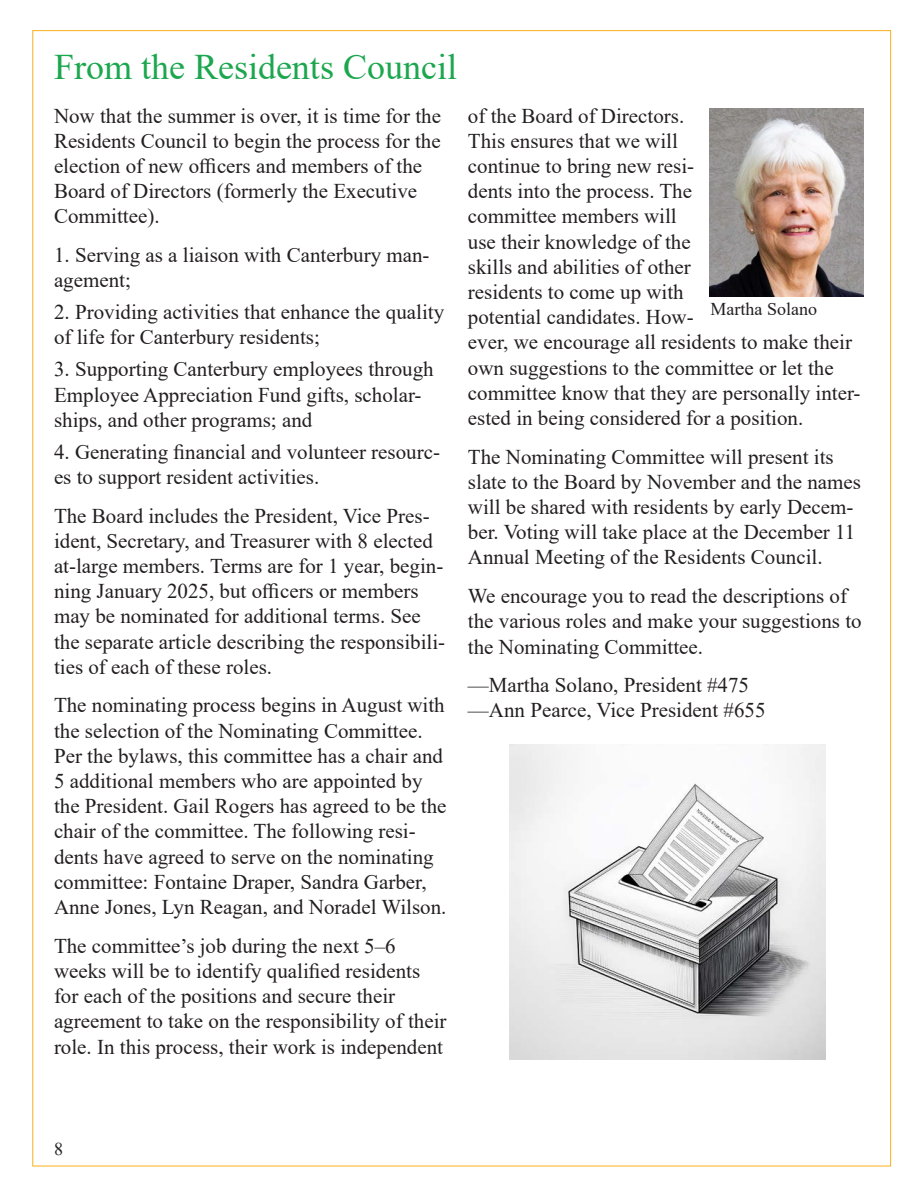
<style>
.page{position:relative;width:918px;height:1188px;background:#fff}
.page>*{position:absolute;margin:0;border:0;box-sizing:border-box;transform-origin:0 0}
.t1{font:36px "Times New Roman";color:#1ca74f}
.t2{font:21px/25.2px "Times New Roman";color:#231f20}
.t3{font:18px "Times New Roman";color:#231f20}
</style>
<div class="page">
<img style="left:510px;top:744px;width:315px;height:315px">
<img style="left:710px;top:108px;width:154px;height:189px">
<p class="t1" style="left:54px;top:42px;width:405px">From the Residents Council</p>
<p class="t2" style="left:54px;top:102px;width:389px">Now that the summer is over, it is time for the Residents Council to begin the process for the election of new officers and members of the Board of Directors (formerly the Executive Committee).</p>
<p class="t2" style="left:54px;top:242px;width:377px">1. Serving as a liaison with Canterbury man&shy;agement;</p>
<p class="t2" style="left:54px;top:299px;width:392px">2. Providing activities that enhance the quality of life for Canterbury residents;</p>
<p class="t2" style="left:54px;top:356px;width:381px">3. Supporting Canterbury employees through<br>Employee Appreciation Fund gifts, scholar&shy;ships, and other programs; and</p>
<p class="t2" style="left:54px;top:438px;width:388px">4. Generating financial and volunteer resourc&shy;es to support resident activities.</p>
<p class="t2" style="left:54px;top:502px;width:393px">The Board includes the President, Vice Pres&shy;ident, Secretary, and Treasurer with 8 elected at-large members. Terms are for 1 year, begin&shy;ning January 2025, but officers or members may be nominated for additional terms. See the separate article describing the responsibili&shy;ties of each of these roles.</p>
<p class="t2" style="left:54px;top:692px;width:394px">The nominating process begins in August with the selection of the Nominating Committee.<br>Per the bylaws, this committee has a chair and 5 additional members who are appointed by the President. Gail Rogers has agreed to be the chair of the committee. The following resi&shy;dents have agreed to serve on the nominating committee: Fontaine Draper, Sandra Garber, Anne Jones, Lyn Reagan, and Noradel Wilson.</p>
<p class="t2" style="left:54px;top:932px;width:394px">The committee’s job during the next 5–6 weeks will be to identify qualified residents for each of the positions and secure their agreement to take on the responsibility of their role. In this process, their work is independent</p>
<p class="t2" style="left:468px;top:102px;width:394px">of the Board of Directors.<br>This ensures that we will<br>continue to bring new resi-<br>dents into the process. The<br>committee members will<br>use their knowledge of the<br>skills and abilities of other<br>residents to come up with<br>potential candidates. How-<br>ever, we encourage all residents to make their own suggestions to the committee or let the committee know that they are personally inter&shy;ested in being considered for a position.</p>
<p class="t2" style="left:468px;top:443px;width:395px">The Nominating Committee will present its slate to the Board by November and the names will be shared with residents by early Decem&shy;ber. Voting will take place at the December 11<br>Annual Meeting of the Residents Council.</p>
<p class="t2" style="left:468px;top:583px;width:395px">We encourage you to read the descriptions of the various roles and make your suggestions to the Nominating Committee.</p>
<p class="t2" style="left:468px;top:672px;width:283px">—Martha Solano, President #475</p>
<p class="t2" style="left:468px;top:697px;width:299px">—Ann Pearce, Vice President #655</p>
<p class="t3" style="left:711px;top:296px;width:108px">Martha Solano</p>
<p class="t3" style="left:54px;top:1136px;width:10px">8</p>
</div>
